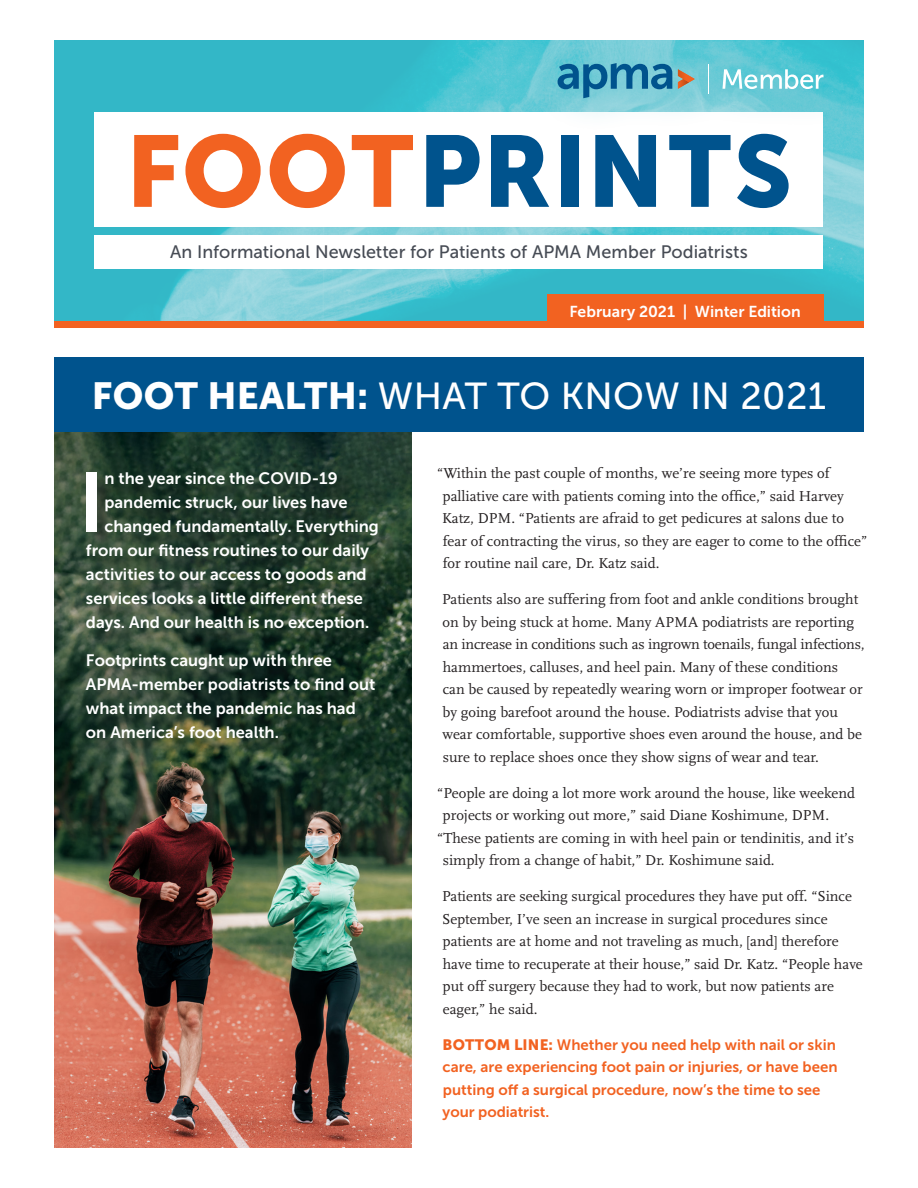
<style>
.page{position:relative;width:918px;height:1188px;background:#fff}
.page>*{position:absolute;margin:0;border:0;box-sizing:border-box;transform-origin:0 0}
.t1{font:100.5px "Museo Sans 900";letter-spacing:.02em;color:#00538d}
.body{font:84.15px "Museo Sans 700";color:#fff}
.body-2{font:37.5px "Museo Sans 500";letter-spacing:.01em;color:#fff}
.masthead_2{font:18px "Museo Sans 500";color:#464b54}
.body-3{font:16.5px/24px "Museo Sans 700";color:#fff}
.t2{font:15.75px "Museo Sans 700";color:#fff}
.body-4{font:15px/22.5px "Scala";color:#231f20}
.quote{font:15px/22.5px "Museo Sans 700";color:#f26221}
.s1{color:#f26221}
.s2{font-family:"Museo Sans 900"}
</style>
<div class="page">
<div style="left:54px;top:358px;width:810px;height:74px;background:#00538d"></div>
<img style="left:54px;top:432px;width:358px;height:716px">
<div style="left:89px;top:475px;width:307px;height:281px;background:#231f20;opacity:.5"></div>
<img style="left:54px;top:40px;width:810px;height:281px">
<div style="left:54px;top:321px;width:810px;height:7px;background:#f26221"></div>
<div style="left:94px;top:112px;width:730px;height:115px;background:#fff"></div>
<div style="left:94px;top:235px;width:730px;height:34px;background:#fff"></div>
<div style="left:547px;top:294px;width:277px;height:34px;background:#f26221"></div>
<div style="left:540px;top:44px;width:320px;height:92px;background:#00a6b9;opacity:.35"></div>
<svg style="left:678px;top:69px;width:17px;height:20px"></svg>
<svg style="left:558px;top:63px;width:114px;height:35px;background:#4599b8"></svg>
<hr style="left:708px;top:64px;width:1px;height:30px;background:#fff">
<svg style="left:723px;top:69px;width:100px;height:20px"></svg>
<p class="t1" style="left:126px;top:115px;width:668px"><span class="s1">FOOT</span>PRINTS</p>
<p class="masthead_2" style="left:170px;top:242px;width:579px">An Informational Newsletter for Patients of APMA Member Podiatrists</p>
<p class="t2" style="left:570px;top:303px;width:233px">February 2021 | Winter Edition</p>
<p class="body-2" style="left:92px;top:375px;width:736px"><span class="s2">FOOT HEALTH:</span> WHAT TO KNOW IN 2021</p>
<p class="body" style="left:78px;top:456px;width:27px">I</p>
<p class="body-3" style="left:104px;top:466px;width:235px">n the year since the COVID-19</p>
<p class="body-3" style="left:104px;top:490px;width:245px">pandemic struck, our lives have</p>
<p class="body-3" style="left:104px;top:514px;width:276px">changed fundamentally. Everything</p>
<p class="body-3" style="left:86px;top:538px;width:285px">from our fitness routines to our daily</p>
<p class="body-3" style="left:86px;top:562px;width:282px">activities to our access to goods and</p>
<p class="body-3" style="left:86px;top:586px;width:279px">services looks a little different these</p>
<p class="body-3" style="left:86px;top:610px;width:285px">days. And our health is no exception.</p>
<p class="body-3" style="left:86px;top:648px;width:291px">Footprints caught up with three<br>APMA-member podiatrists to find out what impact the pandemic has had on America’s foot health.</p>
<p class="body-4" style="left:442px;top:463px;width:427px;text-indent:-5px">“Within the past couple of months, we’re seeing more types of palliative care with patients coming into the office,” said Harvey Katz, DPM. “Patients are afraid to get pedicures at salons due to fear of contracting the virus, so they are eager to come to the office” for routine nail care, Dr. Katz said.</p>
<p class="body-4" style="left:442px;top:589px;width:424px">Patients also are suffering from foot and ankle conditions brought on by being stuck at home. Many APMA podiatrists are reporting an increase in conditions such as ingrown toenails, fungal infections, hammertoes, calluses, and heel pain. Many of these conditions<br>can be caused by repeatedly wearing worn or improper footwear or by going barefoot around the house. Podiatrists advise that you wear comfortable, supportive shoes even around the house, and be sure to replace shoes once they show signs of wear and tear.</p>
<p class="body-4" style="left:437px;top:782px;width:419px">“People are doing a lot more work around the house, like weekend</p>
<p class="body-4" style="left:443px;top:805px;width:388px">projects or working out more,” said Diane Koshimune, DPM.</p>
<p class="body-4" style="left:437px;top:827px;width:418px">“These patients are coming in with heel pain or tendinitis, and it’s</p>
<p class="body-4" style="left:443px;top:850px;width:333px">simply from a change of habit,” Dr. Koshimune said.</p>
<p class="body-4" style="left:442px;top:886px;width:422px">Patients are seeking surgical procedures they have put off. “Since September, I’ve seen an increase in surgical procedures since patients are at home and not traveling as much, [and] therefore have time to recuperate at their house,” said Dr. Katz. “People have put off surgery because they had to work, but now patients are eager,” he said.</p>
<p class="quote" style="left:443px;top:1033px;width:397px"><span class="s2">BOTTOM LINE:</span> Whether you need help with nail or skin care, are experiencing foot pain or injuries, or have been putting off a surgical procedure, now’s the time to see your podiatrist.</p>
</div>
